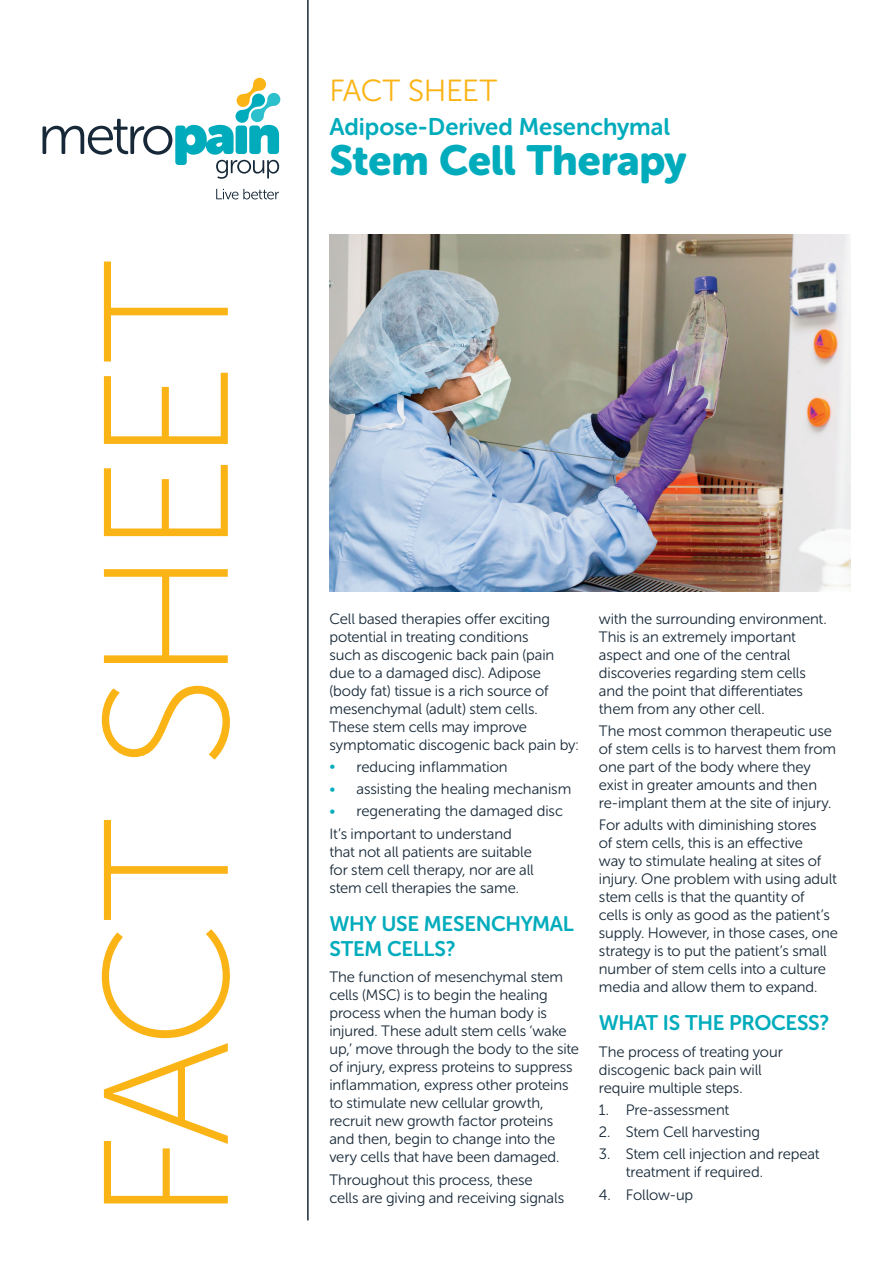
<style>
.page{position:relative;width:893px;height:1263px;background:#fff}
.page>*{position:absolute;margin:0;border:0;box-sizing:border-box;transform-origin:0 0}
.t1{font:177px "Museo Sans 100";letter-spacing:-.035em;color:#fbb416}
.t2{font:41.85px "Museo Sans Rounded 900";letter-spacing:-.01em;color:#00acbc}
.t3{font:30.45px "Museo Sans Rounded 300";letter-spacing:-.01em;color:#fbb416}
.t4{font:24px "Museo Sans Rounded 700";letter-spacing:-.005em;color:#00acbc}
.t5{font:21px/25.2px "Museo Sans Rounded 700";letter-spacing:-.015em;color:#00acbc}
.t6{font:15px/18px "Museo Sans Rounded 300";letter-spacing:-.01em;color:#172938}
.s1{color:#00acbc}
</style>
<div class="page">
<svg style="left:43px;top:78px;width:237px;height:101px"></svg>
<svg style="left:216px;top:189px;width:63px;height:10px"></svg>
<hr style="left:307px;top:0;width:2px;height:1220px;background:#172938">
<img style="left:329px;top:234px;width:521px;height:357px">
<h1 class="t1" style="left:73px;top:1222px;width:964px;rotate:-90deg">FACT SHEET</h1>
<h3 class="t3" style="left:329px;top:74px;width:169px">FACT SHEET</h3>
<h3 class="t4" style="left:329px;top:113px;width:342px">Adipose-Derived Mesenchymal</h3>
<h2 class="t2" style="left:329px;top:137px;width:359px">Stem Cell Therapy</h2>
<p class="t6" style="left:329px;top:610px;width:251px">Cell based therapies offer exciting potential in treating conditions<br>such as discogenic back pain (pain due to a damaged disc). Adipose (body fat) tissue is a rich source of mesenchymal (adult) stem cells.<br>These stem cells may improve symptomatic discogenic back pain by:</p>
<p class="t6" style="left:329px;top:758px;width:180px"><span class="s1">•</span> reducing inflammation</p>
<p class="t6" style="left:329px;top:780px;width:243px"><span class="s1">•</span> assisting the healing mechanism</p>
<p class="t6" style="left:329px;top:800px;width:235px;line-height:22.2px"><span class="s1">•</span> regenerating the damaged disc<br>It’s important to understand</p>
<p class="t6" style="left:329px;top:842px;width:206px">that not all patients are suitable for stem cell therapy, nor are all stem cell therapies the same.</p>
<h3 class="t5" style="left:329px;top:911px;width:246px">WHY USE MESENCHYMAL<br>STEM CELLS?</h3>
<p class="t6" style="left:329px;top:968px;width:251px">The function of mesenchymal stem cells (MSC) is to begin the healing process when the human body is injured. These adult stem cells ‘wake up,’ move through the body to the site of injury, express proteins to suppress inflammation, express other proteins to stimulate new cellular growth, recruit new growth factor proteins and then, begin to change into the very cells that have been damaged.</p>
<p class="t6" style="left:329px;top:1170px;width:236px">Throughout this process, these cells are giving and receiving signals</p>
<p class="t6" style="left:599px;top:610px;width:229px">with the surrounding environment.<br>This is an extremely important aspect and one of the central discoveries regarding stem cells and the point that differentiates them from any other cell.</p>
<p class="t6" style="left:599px;top:722px;width:239px">The most common therapeutic use of stem cells is to harvest them from one part of the body where they exist in greater amounts and then re-implant them at the site of injury.</p>
<p class="t6" style="left:599px;top:816px;width:241px">For adults with diminishing stores<br>of stem cells, this is an effective<br>way to stimulate healing at sites of injury. One problem with using adult stem cells is that the quantity of<br>cells is only as good as the patient’s supply. However, in those cases, one strategy is to put the patient’s small number of stem cells into a culture media and allow them to expand.</p>
<h3 class="t5" style="left:599px;top:1010px;width:232px">WHAT IS THE PROCESS?</h3>
<p class="t6" style="left:599px;top:1042px;width:185px">The process of treating your discogenic back pain will require multiple steps.</p>
<p class="t6" style="left:599px;top:1101px;width:132px">1. Pre-assessment</p>
<p class="t6" style="left:599px;top:1123px;width:163px">2. Stem Cell harvesting</p>
<p class="t6" style="left:626px;top:1145px;width:195px;text-indent:-27px">3. Stem cell injection and repeat treatment if required.</p>
<p class="t6" style="left:599px;top:1185px;width:96px">4. Follow-up</p>
</div>
